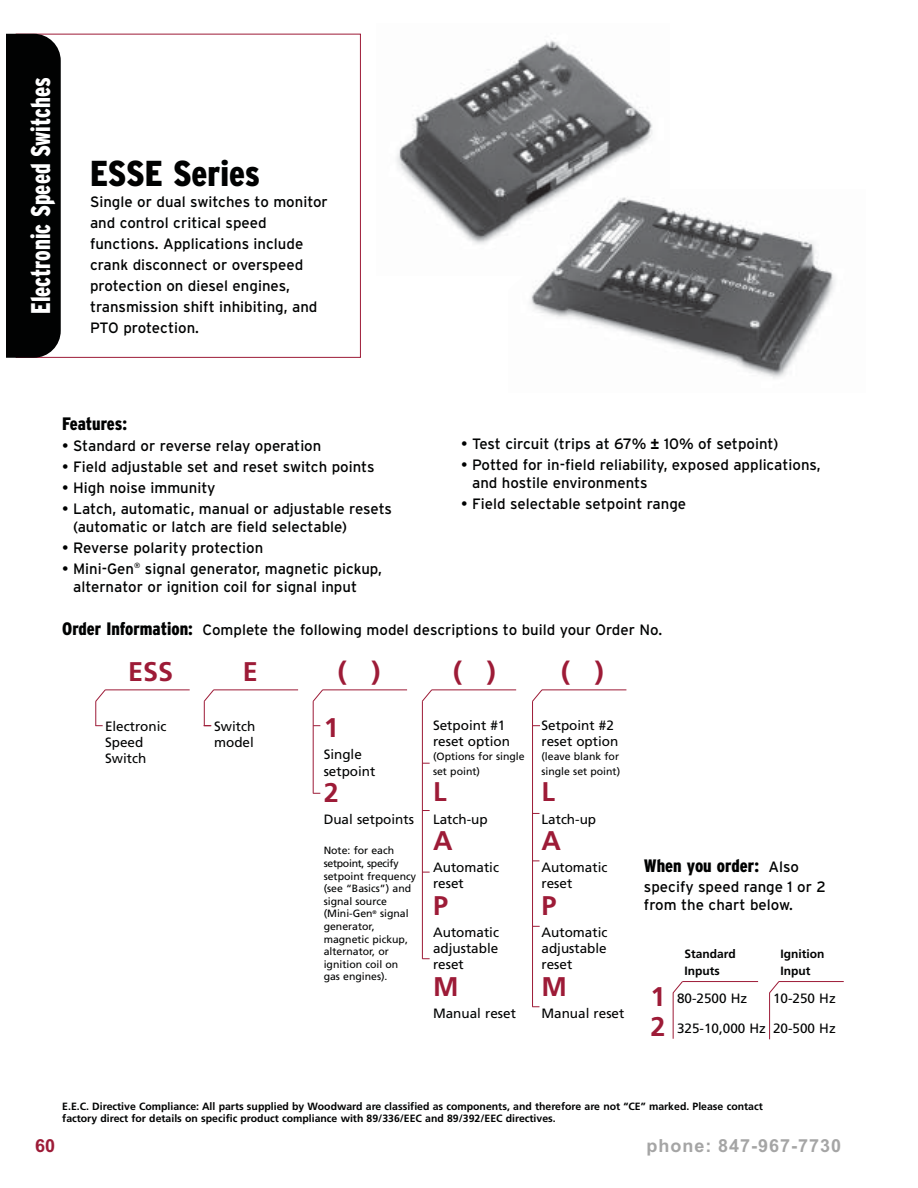
<style>
.page{position:relative;width:918px;height:1188px;background:#fff}
.page>*{position:absolute;margin:0;border:0;box-sizing:border-box;transform-origin:0 0}
.t1{font:900 condensed 36px "Interstate";letter-spacing:-.005em;color:#010202}
.t2{font:900 condensed 27px "Interstate";color:#fff;scale:.85 1}
.t3{font:700 27px/30px "Frutiger";color:#9d1b37}
.t4{font:900 condensed 18px "Interstate";color:#010202}
.t5{font:700 18px "Arial";letter-spacing:.055em;color:#a5a5a5}
.t6{font:700 18px "Arial";color:#9d1b37}
.t7{font:15px/21px "Interstate";color:#010202}
.t8{font:13.5px/16.2px "Frutiger";color:#010202}
.t9{font:700 12px/16.5px "Frutiger";color:#010202}
.t10{font:10.5px/12.6px "Frutiger";color:#010202}
.t11{font:700 10.5px/12.6px "Frutiger";color:#010202}
.s1{font-family:"Arial";font-weight:700}
.s2{font-weight:900;font-stretch:condensed;font-size:18px}
.s3{font-weight:400;font-stretch:normal;font-size:15px}
</style>
<div class="page">
<div style="left:7px;top:34px;width:54px;height:324px;background:#010202"></div>
<img style="left:396px;top:40px;width:257px;height:204px">
<svg style="left:421px;top:689px;width:13px;height:16px"></svg>
<hr style="left:432px;top:690px;width:84px;height:1px;background:#9d1b37">
<hr style="left:422px;top:701px;width:1px;height:258px;background:#9d1b37">
<hr style="left:313px;top:701px;width:1px;height:92px;background:#9d1b37">
<svg style="left:312px;top:689px;width:13px;height:16px"></svg>
<hr style="left:323px;top:690px;width:84px;height:1px;background:#9d1b37">
<hr style="left:532px;top:701px;width:1px;height:306px;background:#9d1b37">
<svg style="left:532px;top:689px;width:13px;height:13px"></svg>
<hr style="left:542px;top:690px;width:84px;height:1px;background:#9d1b37">
<hr style="left:105px;top:690px;width:85px;height:1px;background:#9d1b37">
<svg style="left:95px;top:689px;width:13px;height:37px"></svg>
<hr style="left:214px;top:690px;width:84px;height:1px;background:#9d1b37">
<svg style="left:203px;top:689px;width:13px;height:37px"></svg>
<svg style="left:769px;top:981px;width:13px;height:16px"></svg>
<hr style="left:779px;top:981px;width:65px;height:1px;background:#9d1b37">
<hr style="left:769px;top:993px;width:1px;height:46px;background:#9d1b37">
<svg style="left:672px;top:981px;width:13px;height:16px"></svg>
<hr style="left:682px;top:981px;width:76px;height:1px;background:#9d1b37">
<hr style="left:673px;top:993px;width:1px;height:46px;background:#9d1b37">
<img style="left:509px;top:189px;width:326px;height:190px">
<h2 class="t2" style="left:25px;top:314px;width:280px;rotate:-90deg">Electronic Speed Switches</h2>
<h1 class="t1" style="left:90px;top:153px;width:172px">ESSE Series</h1>
<p class="t7" style="left:90px;top:193px;width:239px">Single or dual switches to monitor and control critical speed functions. Applications include crank disconnect or overspeed protection on diesel engines, transmission shift inhibiting, and<br>PTO protection.</p>
<p class="t4" style="left:62px;top:413px;width:66px">Features:</p>
<p class="t7" style="left:62px;top:437px;width:261px">• Standard or reverse relay operation</p>
<p class="t7" style="left:62px;top:458px;width:314px">• Field adjustable set and reset switch points</p>
<p class="t7" style="left:62px;top:479px;width:155px">• High noise immunity</p>
<p class="t7" style="left:73px;top:501px;width:321px;line-height:18px;text-indent:-11px">• Latch, automatic, manual or adjustable resets (automatic or latch are field selectable)</p>
<p class="t7" style="left:62px;top:539px;width:203px">• Reverse polarity protection</p>
<p class="t7" style="left:73px;top:561px;width:310px;line-height:18px;text-indent:-11px">• Mini-Gen<sup>®</sup> signal generator, magnetic pickup, alternator or ignition coil for signal input</p>
<p class="t7" style="left:461px;top:434px;width:319px">• Test circuit (trips at 67% <span class="s1">±</span> 10% of setpoint)</p>
<p class="t7" style="left:472px;top:457px;width:350px;line-height:18px;text-indent:-11px">• Potted for in-field reliability, exposed applications, and hostile environments</p>
<p class="t7" style="left:461px;top:494px;width:226px">• Field selectable setpoint range</p>
<p class="t7" style="left:62px;top:621px;width:602px"><span class="s2">Order Information:</span> Complete the following model descriptions to build your Order No.</p>
<h2 class="t3" style="left:128px;top:658px;width:47px">ESS</h2>
<h2 class="t3" style="left:243px;top:658px;width:17px">E</h2>
<h2 class="t3" style="left:338px;top:658px;width:44px">( )</h2>
<h2 class="t3" style="left:561px;top:658px;width:44px">( )</h2>
<p class="t8" style="left:105px;top:719px;width:63px">Electronic<br>Speed<br>Switch</p>
<p class="t8" style="left:214px;top:719px;width:43px">Switch model</p>
<h2 class="t3" style="left:453px;top:658px;width:44px">( )</h2>
<p class="t8" style="left:433px;top:718px;width:78px">Setpoint #1 reset option</p>
<p class="t10" style="left:433px;top:750px;width:93px;line-height:14.9px">(Options for single set point)</p>
<h2 class="t3" style="left:433px;top:779px;width:15px">L</h2>
<p class="t8" style="left:433px;top:812px;width:56px">Latch-up</p>
<h2 class="t3" style="left:433px;top:828px;width:21px">A</h2>
<p class="t8" style="left:433px;top:860px;width:67px">Automatic reset</p>
<h2 class="t3" style="left:433px;top:892px;width:17px">P</h2>
<p class="t8" style="left:433px;top:925px;width:67px;text-align:justify">Automatic adjustable reset</p>
<h2 class="t3" style="left:433px;top:973px;width:27px">M</h2>
<p class="t8" style="left:433px;top:1006px;width:84px">Manual reset</p>
<h2 class="t3" style="left:324px;top:715px;width:17px">1</h2>
<p class="t8" style="left:324px;top:748px;width:53px">Single setpoint</p>
<h2 class="t3" style="left:324px;top:780px;width:17px">2</h2>
<p class="t8" style="left:324px;top:812px;width:92px">Dual setpoints</p>
<p class="t10" style="left:324px;top:845px;width:94px">Note: for each setpoint, specify setpoint frequency (see “Basics”) and signal source (Mini-Gen<sup>®</sup> signal generator, magnetic pickup, alternator, or ignition coil on gas engines).</p>
<p class="t8" style="left:542px;top:718px;width:78px">Setpoint #2 reset option</p>
<p class="t10" style="left:542px;top:750px;width:80px;line-height:14.9px">(leave blank for single set point)</p>
<h2 class="t3" style="left:542px;top:779px;width:15px">L</h2>
<p class="t8" style="left:542px;top:812px;width:56px">Latch-up</p>
<h2 class="t3" style="left:542px;top:828px;width:21px">A</h2>
<p class="t8" style="left:542px;top:860px;width:67px">Automatic reset</p>
<h2 class="t3" style="left:542px;top:892px;width:17px">P</h2>
<p class="t8" style="left:542px;top:925px;width:67px;text-align:justify">Automatic adjustable reset</p>
<h2 class="t3" style="left:542px;top:973px;width:27px">M</h2>
<p class="t8" style="left:542px;top:1006px;width:84px">Manual reset</p>
<p class="t4" style="left:644px;top:856px;width:157px">When you order: <span class="s3">Also</span></p>
<p class="t7" style="left:644px;top:879px;width:184px;line-height:18px">specify speed range 1 or 2 from the chart below.</p>
<p class="t9" style="left:685px;top:947px;width:53px">Standard<br>Inputs</p>
<p class="t9" style="left:780px;top:947px;width:45px">Ignition<br>Input</p>
<h2 class="t3" style="left:650px;top:984px;width:17px">1<br>2</h2>
<p class="t8" style="left:773px;top:991px;width:64px">10-250 Hz</p>
<p class="t8" style="left:677px;top:991px;width:72px">80-2500 Hz</p>
<p class="t8" style="left:677px;top:1021px;width:90px">325-10,000 Hz</p>
<p class="t8" style="left:773px;top:1021px;width:64px">20-500 Hz</p>
<p class="t11" style="left:62px;top:1100px;width:702px">E.E.C. Directive Compliance: All parts supplied by Woodward are classified as components, and therefore are not “CE” marked. Please contact factory direct for details on specific product compliance with 89/336/EEC and 89/392/EEC directives.</p>
<p class="t6" style="left:35px;top:1135px;width:22px">60</p>
<p class="t5" style="left:646px;top:1135px;width:196px">phone: 847-967-7730</p>
</div>
